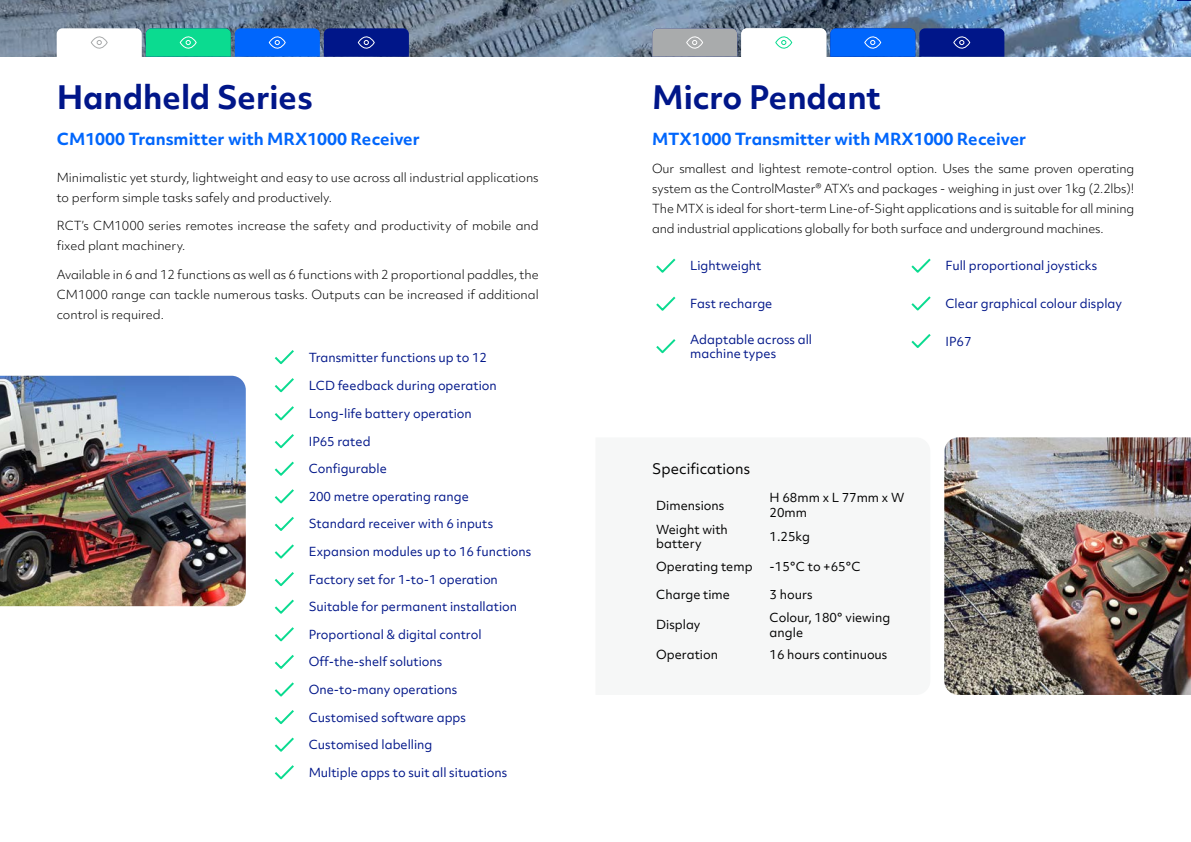
<style>
.page{position:relative;width:1191px;height:842px;background:#fff}
.page>*{position:absolute;margin:0;border:0;box-sizing:border-box;transform-origin:0 0}
.t1{font:700 31px "Objektiv Mk 2";color:#001689}
.t2{font:700 16px "Objektiv Mk 2";color:#0066fc}
.t3{font:14px "Objektiv Mk 2";color:#000}
.t4{font:300 12px/20px "Objektiv Mk 2";color:#000}
.t5{font:12px/14.4px "Objektiv Mk 2";color:#001689}
.t6{font:12px/14.4px "Objektiv Mk 2";color:#000}
</style>
<div class="page">
<svg style="left:274px;top:350px;width:20px;height:15px"></svg>
<svg style="left:274px;top:378px;width:20px;height:15px"></svg>
<svg style="left:274px;top:406px;width:20px;height:15px"></svg>
<svg style="left:274px;top:434px;width:20px;height:15px"></svg>
<svg style="left:274px;top:461px;width:20px;height:15px"></svg>
<svg style="left:274px;top:489px;width:20px;height:15px"></svg>
<svg style="left:274px;top:517px;width:20px;height:14px"></svg>
<svg style="left:274px;top:544px;width:20px;height:15px"></svg>
<svg style="left:274px;top:572px;width:20px;height:15px"></svg>
<svg style="left:274px;top:599px;width:20px;height:15px"></svg>
<svg style="left:274px;top:627px;width:20px;height:15px"></svg>
<svg style="left:275px;top:655px;width:19px;height:14px"></svg>
<svg style="left:274px;top:682px;width:20px;height:15px"></svg>
<svg style="left:274px;top:710px;width:20px;height:14px"></svg>
<svg style="left:274px;top:737px;width:20px;height:15px"></svg>
<svg style="left:274px;top:765px;width:20px;height:15px"></svg>
<img style="left:0;top:376px;width:246px;height:230px">
<img style="left:0;top:0;width:1191px;height:57px">
<svg style="left:656px;top:258px;width:20px;height:15px"></svg>
<svg style="left:656px;top:296px;width:20px;height:15px"></svg>
<svg style="left:656px;top:339px;width:20px;height:15px"></svg>
<svg style="left:911px;top:258px;width:20px;height:15px"></svg>
<svg style="left:911px;top:296px;width:20px;height:15px"></svg>
<svg style="left:911px;top:334px;width:20px;height:14px"></svg>
<img style="left:944px;top:437px;width:247px;height:258px">
<svg style="left:57px;top:28px;width:352px;height:29px"></svg>
<svg style="left:652px;top:28px;width:352px;height:29px"></svg>
<h1 class="t1" style="left:57px;top:75px;width:258px">Handheld Series</h1>
<h2 class="t2" style="left:57px;top:127px;width:365px">CM1000 Transmitter with MRX1000 Receiver</h2>
<p class="t4" style="left:57px;top:167px;width:483px">Minimalistic yet sturdy, lightweight and easy to use across all industrial applications to perform simple tasks safely and productively.</p>
<p class="t4" style="left:57px;top:216px;width:483px">RCT’s CM1000 series remotes increase the safety and productivity of mobile and fixed plant machinery.</p>
<p class="t4" style="left:57px;top:264px;width:483px;text-align:justify">Available in 6 and 12 functions as well as 6 functions with 2 proportional paddles, the CM1000 range can tackle numerous tasks. Outputs can be increased if additional control is required.</p>
<p class="t5" style="left:309px;top:350px;width:180px">Transmitter functions up to 12</p>
<p class="t5" style="left:309px;top:378px;width:189px">LCD feedback during operation</p>
<p class="t5" style="left:309px;top:406px;width:165px">Long-life battery operation</p>
<p class="t5" style="left:309px;top:434px;width:63px">IP65 rated</p>
<p class="t5" style="left:309px;top:461px;width:80px">Configurable</p>
<p class="t5" style="left:309px;top:489px;width:162px">200 metre operating range</p>
<p class="t5" style="left:309px;top:517px;width:186px">Standard receiver with 6 inputs</p>
<p class="t5" style="left:309px;top:544px;width:224px">Expansion modules up to 16 functions</p>
<p class="t5" style="left:309px;top:572px;width:191px">Factory set for 1-to-1 operation</p>
<p class="t5" style="left:309px;top:599px;width:210px">Suitable for permanent installation</p>
<p class="t5" style="left:309px;top:627px;width:174px">Proportional &amp; digital control</p>
<p class="t5" style="left:309px;top:655px;width:135px">Off-the-shelf solutions</p>
<p class="t5" style="left:309px;top:682px;width:150px">One-to-many operations</p>
<p class="t5" style="left:309px;top:710px;width:159px">Customised software apps</p>
<p class="t5" style="left:309px;top:737px;width:125px">Customised labelling</p>
<p class="t5" style="left:309px;top:765px;width:200px">Multiple apps to suit all situations</p>
<h1 class="t1" style="left:652px;top:75px;width:230px">Micro Pendant</h1>
<h2 class="t2" style="left:652px;top:127px;width:375px">MTX1000 Transmitter with MRX1000 Receiver</h2>
<p class="t4" style="left:652px;top:159px;width:483px;text-align:justify">Our smallest and lightest remote-control option. Uses the same proven operating system as the ControlMaster® ATX’s and packages - weighing in just over 1kg (2.2lbs)!<br>The MTX is ideal for short-term Line-of-Sight applications and is suitable for all mining and industrial applications globally for both surface and underground machines.</p>
<p class="t5" style="left:690px;top:258px;width:73px">Lightweight</p>
<p class="t5" style="left:690px;top:296px;width:84px">Fast recharge</p>
<p class="t5" style="left:690px;top:332px;width:123px">Adaptable across all machine types</p>
<p class="t5" style="left:945px;top:258px;width:153px">Full proportional joysticks</p>
<p class="t5" style="left:945px;top:296px;width:178px">Clear graphical colour display</p>
<p class="t5" style="left:945px;top:334px;width:28px">IP67</p>
<p class="t3" style="left:652px;top:459px;width:99px">Specifications</p>
<p class="t6" style="left:656px;top:498px;width:70px">Dimensions</p>
<p class="t6" style="left:769px;top:491px;width:136px">H 68mm x L 77mm x W<br>20mm</p>
<p class="t6" style="left:656px;top:522px;width:73px">Weight with battery</p>
<p class="t6" style="left:769px;top:529px;width:42px">1.25kg</p>
<p class="t6" style="left:656px;top:559px;width:98px">Operating temp</p>
<p class="t6" style="left:769px;top:559px;width:93px">-15°C to +65°C</p>
<p class="t6" style="left:656px;top:588px;width:75px">Charge time</p>
<p class="t6" style="left:769px;top:588px;width:44px">3 hours</p>
<p class="t6" style="left:656px;top:618px;width:46px">Display</p>
<p class="t6" style="left:769px;top:610px;width:122px">Colour, 180° viewing angle</p>
<p class="t6" style="left:656px;top:647px;width:63px">Operation</p>
<p class="t6" style="left:769px;top:647px;width:119px">16 hours continuous</p>
</div>
